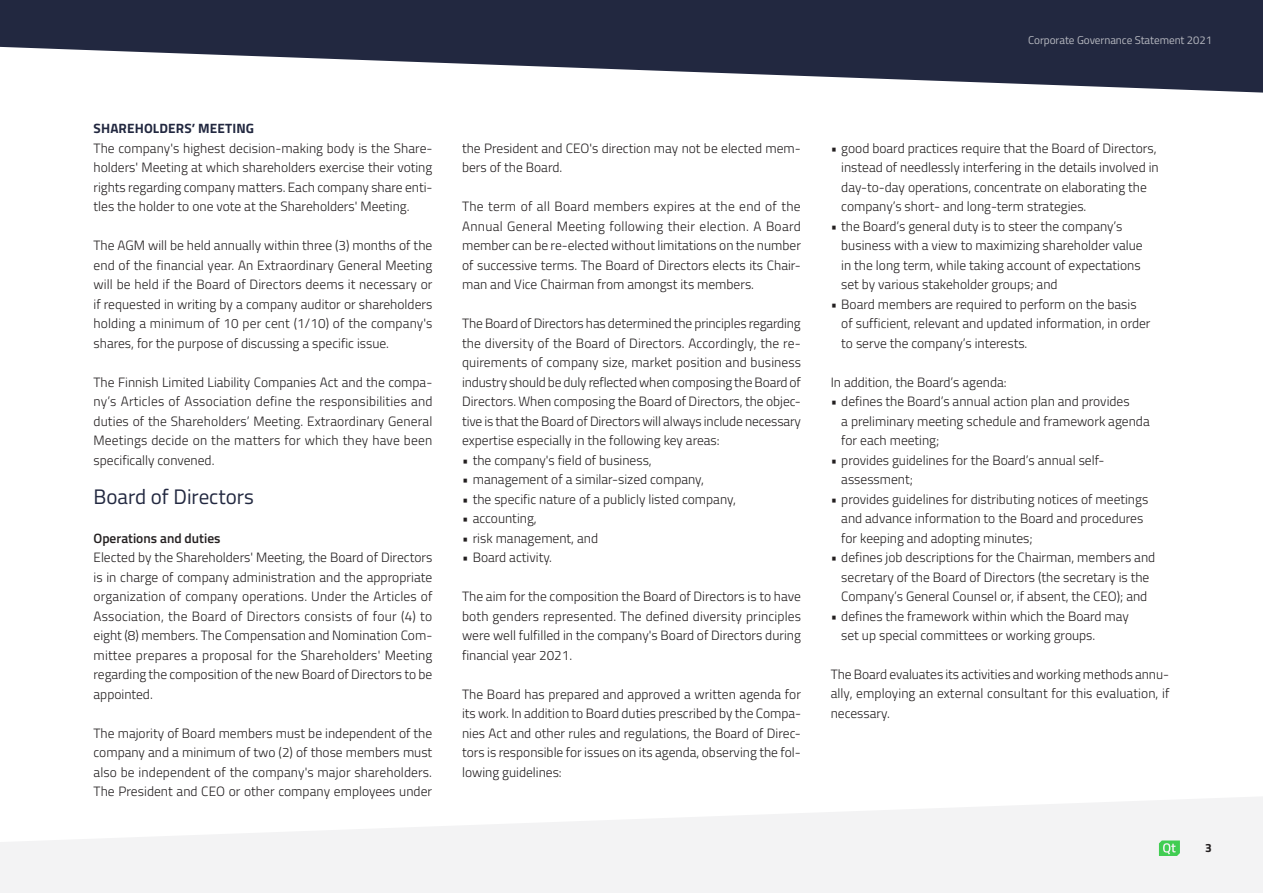
<style>
.page{position:relative;width:1263px;height:893px;background:#fff}
.page>*{position:absolute;margin:0;border:0;box-sizing:border-box;transform-origin:0 0}
.t1{font:21px "Titillium Web";color:#222840}
.t2{font:300 13.5px/19.5px "Titillium Web";color:#231f20;text-align:justify}
.t3{font:700 13.5px "Titillium Web";letter-spacing:.01em;color:#222840}
.t4{font:600 13.5px "Titillium Web";color:#231f20}
.t5{font:700 12px "Titillium Web";color:#231f20}
.t6{font:11.25px "Titillium Web";letter-spacing:-.005em;color:#b5b7bf}
</style>
<div class="page">
<svg style="left:0;top:797px;width:1263px;height:96px;fill:#f3f3f4"></svg>
<svg style="left:0;top:0;width:1263px;height:93px;fill:#222840"></svg>
<svg style="left:1159px;top:840px;width:21px;height:16px"></svg>
<p class="t6" style="left:1028px;top:32px;width:185px">Corporate Governance Statement 2021</p>
<p class="t3" style="left:94px;top:118px;width:162px">SHAREHOLDERS’ MEETING</p>
<p class="t2" style="left:94px;top:138px;width:340px">The company's highest decision-making body is the Share&shy;holders' Meeting at which shareholders exercise their voting rights regarding company matters. Each company share enti&shy;tles the holder to one vote at the Shareholders' Meeting.</p>
<p class="t2" style="left:94px;top:235px;width:340px">The AGM will be held annually within three (3) months of the end of the financial year. An Extraordinary General Meeting will be held if the Board of Directors deems it necessary or if requested in writing by a company auditor or shareholders holding a minimum of 10 per cent (1/10) of the company's shares, for the purpose of discussing a specific issue.</p>
<p class="t2" style="left:94px;top:372px;width:340px">The Finnish Limited Liability Companies Act and the compa&shy;ny’s Articles of Association define the responsibilities and duties of the Shareholders’ Meeting. Extraordinary General Meetings decide on the matters for which they have been specifically convened.</p>
<h1 class="t1" style="left:94px;top:481px;width:162px">Board of Directors</h1>
<p class="t4" style="left:94px;top:528px;width:128px">Operations and duties</p>
<p class="t2" style="left:94px;top:547px;width:340px">Elected by the Shareholders' Meeting, the Board of Directors is in charge of company administration and the appropriate organization of company operations. Under the Articles of Association, the Board of Directors consists of four (4) to eight (8) members. The Compensation and Nomination Com&shy;mittee prepares a proposal for the Shareholders' Meeting regarding the composition of the new Board of Directors to be appointed.</p>
<p class="t2" style="left:94px;top:723px;width:340px">The majority of Board members must be independent of the company and a minimum of two (2) of those members must also be independent of the company's major shareholders.<br>The President and CEO or other company employees under</p>
<p class="t2" style="left:462px;top:138px;width:340px">the President and CEO's direction may not be elected mem&shy;bers of the Board.</p>
<p class="t2" style="left:462px;top:196px;width:340px">The term of all Board members expires at the end of the Annual General Meeting following their election. A Board member can be re-elected without limitations on the number of successive terms. The Board of Directors elects its Chair&shy;man and Vice Chairman from amongst its members.</p>
<p class="t2" style="left:462px;top:313px;width:340px">The Board of Directors has determined the principles regarding the diversity of the Board of Directors. Accordingly, the re&shy;quirements of company size, market position and business industry should be duly reflected when composing the Board of Directors. When composing the Board of Directors, the objec&shy;tive is that the Board of Directors will always include necessary expertise especially in the following key areas:</p>
<p class="t2" style="left:462px;top:450px;width:191px">• the company's field of business,</p>
<p class="t2" style="left:462px;top:469px;width:243px">• management of a similar-sized company,</p>
<p class="t2" style="left:462px;top:488px;width:275px">• the specific nature of a publicly listed company,</p>
<p class="t2" style="left:462px;top:508px;width:76px">• accounting,</p>
<p class="t2" style="left:462px;top:527px;width:137px">• risk management, and</p>
<p class="t2" style="left:462px;top:547px;width:91px">• Board activity.</p>
<p class="t2" style="left:462px;top:586px;width:340px">The aim for the composition the Board of Directors is to have both genders represented. The defined diversity principles were well fulfilled in the company's Board of Directors during financial year 2021.</p>
<p class="t2" style="left:462px;top:683px;width:340px">The Board has prepared and approved a written agenda for its work. In addition to Board duties prescribed by the Compa&shy;nies Act and other rules and regulations, the Board of Direc&shy;tors is responsible for issues on its agenda, observing the fol&shy;lowing guidelines:</p>
<p class="t2" style="left:841px;top:137px;width:319px;text-align:left;text-indent:-11px">• good board practices require that the Board of Directors, instead of needlessly interfering in the details involved in day-to-day operations, concentrate on elaborating the company’s short- and long-term strategies.</p>
<p class="t2" style="left:841px;top:215px;width:303px;text-align:left;text-indent:-11px">• the Board’s general duty is to steer the company’s business with a view to maximizing shareholder value in the long term, while taking account of expectations set by various stakeholder groups; and</p>
<p class="t2" style="left:841px;top:293px;width:311px;text-align:left;text-indent:-11px">• Board members are required to perform on the basis of sufficient, relevant and updated information, in order to serve the company’s interests.</p>
<p class="t2" style="left:831px;top:371px;width:177px">In addition, the Board’s agenda:</p>
<p class="t2" style="left:841px;top:391px;width:310px;text-align:left;text-indent:-11px">• defines the Board’s annual action plan and provides<br>a preliminary meeting schedule and framework agenda for each meeting;</p>
<p class="t2" style="left:841px;top:449px;width:265px;text-indent:-11px">• provides guidelines for the Board’s annual self&shy;assessment;</p>
<p class="t2" style="left:841px;top:488px;width:308px;text-align:left;text-indent:-11px">• provides guidelines for distributing notices of meetings and advance information to the Board and procedures for keeping and adopting minutes;</p>
<p class="t2" style="left:831px;top:547px;width:326px;text-align:center">• defines job descriptions for the Chairman, members and secretary of the Board of Directors (the secretary is the<br>Company’s General Counsel or, if absent, the CEO); and</p>
<p class="t2" style="left:841px;top:605px;width:289px;text-indent:-11px">• defines the framework within which the Board may set up special committees or working groups.</p>
<p class="t2" style="left:831px;top:664px;width:340px">The Board evaluates its activities and working methods annu&shy;ally, employing an external consultant for this evaluation, if necessary.</p>
<p class="t5" style="left:1205px;top:839px;width:8px">3</p>
</div>
